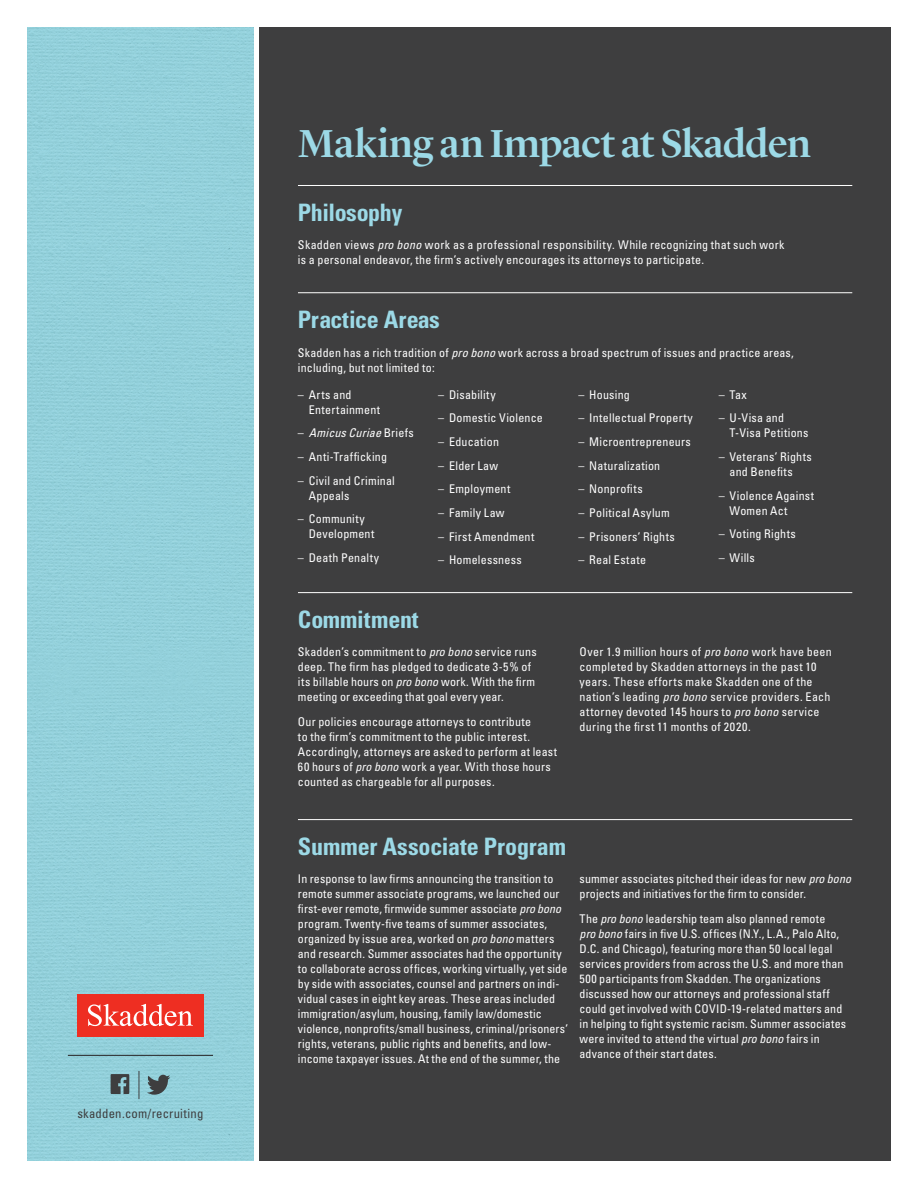
<style>
.page{position:relative;width:918px;height:1188px;background:#fff}
.page>*{position:absolute;margin:0;border:0;box-sizing:border-box;transform-origin:0 0}
.t1{font:500 40.5px "Lyon Display";letter-spacing:-.015em;color:#9cd9e6}
.Secondary_Header{font:700 condensed 24px "Univers LT Std";letter-spacing:-.01em;color:#9cd9e6}
.t2{font:condensed 12.75px "Univers LT Std";letter-spacing:.015em;color:#3e3e3f}
.Body_Text{font:condensed 12px/15px "Univers LT Std";letter-spacing:.015em;color:#fff}
.t3{font:italic condensed 12px "Univers LT Std";color:#fff}
.s1{font-style:italic}
.s2{font-style:normal}
</style>
<div class="page">
<div style="left:27px;top:27px;width:227px;height:1134px;background:#93d0db"></div>
<div style="left:259px;top:27px;width:632px;height:1134px;background:#3e3e3f"></div>
<hr style="left:68px;top:1055px;width:145px;height:1px;background:#231f20">
<div style="left:77px;top:994px;width:127px;height:42px;background:#ee2e22"></div>
<svg style="left:88px;top:1004px;width:105px;height:22px"></svg>
<svg style="left:147px;top:1075px;width:23px;height:20px"></svg>
<svg style="left:111px;top:1074px;width:18px;height:20px"></svg>
<svg style="left:139px;top:1071px;width:1px;height:28px"></svg>
<hr style="left:298px;top:185px;width:554px;height:1px;background:#fff">
<hr style="left:298px;top:292px;width:554px;height:1px;background:#fff">
<hr style="left:298px;top:592px;width:554px;height:1px;background:#fff">
<hr style="left:298px;top:819px;width:554px;height:1px;background:#fff">
<p class="t2" style="left:77px;top:1105px;width:128px">skadden.com/recruiting</p>
<p class="t1" style="left:298px;top:113px;width:514px">Making an Impact at Skadden</p>
<p class="Secondary_Header" style="left:298px;top:198px;width:106px">Philosophy</p>
<p class="Body_Text" style="left:298px;top:237px;width:488px">Skadden views <span class="s1">pro bono</span> work as a professional responsibility. While recognizing that such work is a personal endeavor, the firm’s actively encourages its attorneys to participate.</p>
<p class="Secondary_Header" style="left:298px;top:305px;width:143px">Practice Areas</p>
<p class="Body_Text" style="left:298px;top:345px;width:497px">Skadden has a rich tradition of <span class="s1">probono</span>work across a broad spectrum of issues and practice areas, including, but not limited to:</p>
<p class="Body_Text" style="left:309px;top:387px;width:73px;text-indent:-11px">– Arts and<br>Entertainment</p>
<p class="t3" style="left:298px;top:425px;width:117px"><span class="s2">–</span> AmicusCuriae<span class="s2">B r i e f s</span></p>
<p class="Body_Text" style="left:298px;top:449px;width:91px">– Anti-Trafficking</p>
<p class="Body_Text" style="left:309px;top:473px;width:88px;text-indent:-11px">– Civil and Criminal<br>Appeals</p>
<p class="Body_Text" style="left:309px;top:511px;width:67px;text-indent:-11px">– Community<br>Development</p>
<p class="Body_Text" style="left:298px;top:550px;width:83px">– Death Penalty</p>
<p class="Body_Text" style="left:438px;top:387px;width:59px">– Disability</p>
<p class="Body_Text" style="left:438px;top:410px;width:106px">– Domestic Violence</p>
<p class="Body_Text" style="left:438px;top:434px;width:62px">– Education</p>
<p class="Body_Text" style="left:438px;top:458px;width:61px">– Elder Law</p>
<p class="Body_Text" style="left:438px;top:481px;width:74px">– Employment</p>
<p class="Body_Text" style="left:438px;top:505px;width:68px">– Family Law</p>
<p class="Body_Text" style="left:438px;top:529px;width:98px">– First Amendment</p>
<p class="Body_Text" style="left:438px;top:552px;width:85px">– Homelessness</p>
<p class="Body_Text" style="left:579px;top:387px;width:53px">– Housing</p>
<p class="Body_Text" style="left:579px;top:410px;width:116px">– Intellectual Property</p>
<p class="Body_Text" style="left:579px;top:434px;width:114px">– Microentrepreneurs</p>
<p class="Body_Text" style="left:579px;top:458px;width:83px">– Naturalization</p>
<p class="Body_Text" style="left:579px;top:481px;width:66px">– Nonprofits</p>
<p class="Body_Text" style="left:579px;top:505px;width:93px">– Political Asylum</p>
<p class="Body_Text" style="left:579px;top:529px;width:98px">– Prisoners’ Rights</p>
<p class="Body_Text" style="left:579px;top:552px;width:69px">– Real Estate</p>
<p class="Body_Text" style="left:719px;top:387px;width:30px">– Tax</p>
<p class="Body_Text" style="left:730px;top:410px;width:80px;text-indent:-11px">– U-Visa and<br>T-Visa Petitions</p>
<p class="Body_Text" style="left:730px;top:449px;width:84px;text-indent:-11px">– Veterans’ Rights and Benefits</p>
<p class="Body_Text" style="left:730px;top:488px;width:86px;text-indent:-11px">– Violence Against<br>Women Act</p>
<p class="Body_Text" style="left:719px;top:526px;width:79px">– Voting Rights</p>
<p class="Body_Text" style="left:719px;top:550px;width:38px">– Wills</p>
<p class="Secondary_Header" style="left:298px;top:605px;width:122px">Commitment</p>
<p class="Body_Text" style="left:298px;top:644px;width:240px">Skadden’s commitment to <span class="s1">pro bono</span> service runs deep. The firm has pledged to dedicate 3-5% of its billable hours on <span class="s1">pro bono</span> work. With the firm meeting or exceeding that goal every year.</p>
<p class="Body_Text" style="left:298px;top:714px;width:261px">Our policies encourage attorneys to contribute<br>to the firm’s commitment to the public interest.<br>Accordingly, attorneys are asked to perform at least 60 hours of <span class="s1">pro bono</span> work a year. With those hours counted as chargeable for all purposes.</p>
<p class="Body_Text" style="left:580px;top:644px;width:254px">Over 1.9 million hours of <span class="s1">pro bono</span> work have been completed by Skadden attorneys in the past 10 years. These efforts make Skadden one of the nation’s leading <span class="s1">pro bono</span> service providers. Each attorney devoted 145 hours to <span class="s1">pro bono</span> service during the first 11 months of 2020.</p>
<p class="Secondary_Header" style="left:298px;top:832px;width:270px">Summer Associate Program</p>
<p class="Body_Text" style="left:298px;top:871px;width:272px">In response to law firms announcing the transition to remote summer associate programs, we launched our first-ever remote, firmwide summer associate <span class="s1">pro bono </span>program. Twenty-five teams of summer associates, organized by issue area, worked on <span class="s1">pro bono</span> matters and research. Summer associates had the opportunity to collaborate across offices, working virtually, yet side by side with associates, counsel and partners on indi&shy;vidual cases in eight key areas. These areas included immigration/asylum, housing, family law/domestic violence, nonprofits/small business, criminal/prisoners’ rights, veterans, public rights and benefits, and low&shy;income taxpayer issues. At the end of the summer, the</p>
<p class="Body_Text" style="left:580px;top:871px;width:273px">summer associates pitched their ideas for new <span class="s1">pro bono </span>projects and initiatives for the firm to consider.</p>
<p class="Body_Text" style="left:580px;top:911px;width:268px">The <span class="s1">pro bono</span> leadership team also planned remote<br><span class="s1">pro bono</span> fairs in five U.S. offices (N.Y., L.A., Palo Alto, D.C. and Chicago), featuring more than 50 local legal services providers from across the U.S. and more than 500 participants from Skadden. The organizations discussed how our attorneys and professional staff could get involved with COVID-19-related matters and in helping to fight systemic racism. Summer associates were invited to attend the virtual <span class="s1">pro bono</span> fairs in advance of their start dates.</p>
</div>
